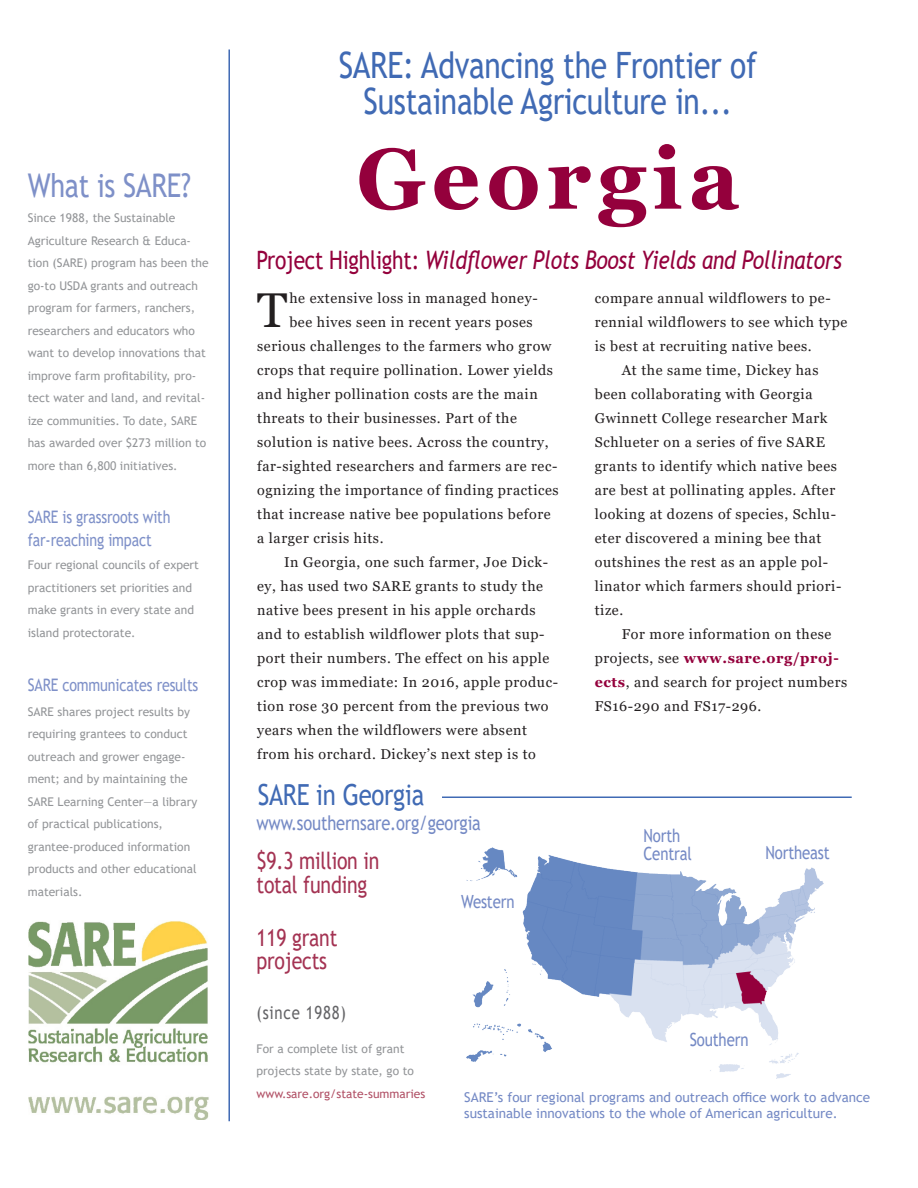
<style>
.page{position:relative;width:918px;height:1188px;background:#fff}
.page>*{position:absolute;margin:0;border:0;box-sizing:border-box;transform-origin:0 0}
.t1{font:700 85.5px "Georgia";letter-spacing:.07em;color:#94003c}
.t2{font:48.9px "Georgia";color:#231f20}
.t3{font:36.3px "Trebuchet MS";letter-spacing:-.01em;color:#406ab4;scale:.83 1}
.t4{font:32.7px "Trebuchet MS";letter-spacing:-.01em;color:#7e90c8;scale:.83 1}
.t5{font:29.1px "Trebuchet MS";letter-spacing:-.01em;color:#406ab4;scale:.83 1}
.t6{font:italic 25.35px "Trebuchet MS";letter-spacing:-.01em;color:#94003c;scale:.83 1}
.t7{font:23.55px/23.4px "Trebuchet MS";letter-spacing:-.01em;color:#a43353;scale:.83 1}
.t8{font:19.95px "Trebuchet MS";letter-spacing:-.01em;color:#758ac5;scale:.83 1}
.t9{font:18.15px/18px "Trebuchet MS";letter-spacing:-.01em;color:#758ac5;scale:.83 1}
.t10{font:18.15px "Trebuchet MS";letter-spacing:.05em;color:#656568;scale:.83 1}
.t11{font:17.25px "Trebuchet MS";letter-spacing:-.01em;color:#7e90c8;scale:.83 1}
.t12{font:14.25px "Georgia";letter-spacing:.04em;color:#231f20}
.t13{font:700 14.25px "Georgia";letter-spacing:.04em;color:#94003c}
.t14{font:13.5px/16.5px "Trebuchet MS";color:#758ac5}
.t15{font:12px/22.5px "Trebuchet MS";color:#939598}
.t16{font:12px "Trebuchet MS";color:#b15166}
.s1{font-style:normal}
.s2{font-weight:400;color:#231f20}
.s3{font-weight:700;color:#94003c}
</style>
<div class="page">
<img style="left:467px;top:848px;width:356px;height:230px">
<hr style="left:432px;top:796px;width:420px;height:2px;background:#406ab4">
<div style="left:258px;top:788px;width:183px;height:30px;background:#fff"></div>
<hr style="left:228px;top:50px;width:2px;height:1071px;background:#406ab4">
<img style="left:28px;top:921px;width:181px;height:199px">
<p class="t4" style="left:28px;top:165px;width:198px">What is SARE?</p>
<p class="t15" style="left:28px;top:207px;width:182px">Since 1988, the Sustainable<br>Agriculture Research &amp; Educa&shy;tion (SARE) program has been the go-to USDA grants and outreach program for farmers, ranchers, researchers and educators who want to develop innovations that improve farm profitability, pro&shy;tect water and land, and revital&shy;ize communities. To date, SARE has awarded over $273 million to more than 6,800 initiatives.</p>
<p class="t11" style="left:28px;top:506px;width:174px">SARE is grassroots with</p>
<p class="t11" style="left:28px;top:529px;width:151px">far-reaching impact</p>
<p class="t15" style="left:28px;top:553px;width:173px">Four regional councils of expert practitioners set priorities and make grants in every state and island protectorate.</p>
<p class="t11" style="left:28px;top:674px;width:207px">SARE communicates results</p>
<p class="t15" style="left:28px;top:700px;width:171px">SARE shares project results by requiring grantees to conduct outreach and grower engage&shy;ment; and by maintaining the<br>SARE Learning Center—a library of practical publications, grantee-produced information products and other educational materials.</p>
<p class="t3" style="left:339px;top:42px;width:506px">SARE: Advancing the Frontier of</p>
<p class="t3" style="left:364px;top:78px;width:445px">Sustainable Agriculture in...</p>
<p class="t1" style="left:356px;top:124px;width:385px">Georgia</p>
<p class="t6" style="left:257px;top:244px;width:707px"><span class="s1">Project Highlight:</span> Wildflower Plots Boost Yields and Pollinators</p>
<p class="t12" style="left:595px;top:289px;width:237px">compare annual wildflowers to pe-</p>
<p class="t12" style="left:595px;top:313px;width:254px">rennial wildflowers to see which type</p>
<p class="t12" style="left:595px;top:337px;width:218px">is best at recruiting native bees.</p>
<p class="t12" style="left:622px;top:361px;width:198px">At the same time, Dickey has</p>
<p class="t12" style="left:595px;top:385px;width:219px">been collaborating with Georgia</p>
<p class="t12" style="left:595px;top:409px;width:234px">Gwinnett College researcher Mark</p>
<p class="t12" style="left:595px;top:433px;width:232px">Schlueter on a series of five SARE</p>
<p class="t12" style="left:595px;top:457px;width:244px">grants to identify which native bees</p>
<p class="t12" style="left:595px;top:481px;width:242px">are best at pollinating apples. After</p>
<p class="t12" style="left:595px;top:505px;width:243px">looking at dozens of species, Schlu-</p>
<p class="t12" style="left:595px;top:529px;width:228px">eter discovered a mining bee that</p>
<p class="t12" style="left:595px;top:553px;width:235px">outshines the rest as an apple pol-</p>
<p class="t12" style="left:595px;top:577px;width:248px">linator which farmers should priori-</p>
<p class="t12" style="left:595px;top:601px;width:30px">tize.</p>
<p class="t12" style="left:622px;top:625px;width:211px">For more information on these</p>
<p class="t13" style="left:595px;top:649px;width:245px"><span class="s2">projects, see</span> www.sare.org/proj-</p>
<p class="t12" style="left:595px;top:673px;width:254px"><span class="s3">ects</span>, and search for project numbers</p>
<p class="t12" style="left:595px;top:697px;width:168px">FS16-290 and FS17-296.</p>
<p class="t2" style="left:257px;top:281px;width:32px">T</p>
<p class="t12" style="left:289px;top:290px;width:250px">he extensive loss in managed honey-</p>
<p class="t12" style="left:289px;top:314px;width:245px">bee hives seen in recent years poses</p>
<p class="t12" style="left:257px;top:338px;width:296px">serious challenges to the farmers who grow</p>
<p class="t12" style="left:257px;top:362px;width:297px">crops that require pollination. Lower yields</p>
<p class="t12" style="left:257px;top:386px;width:282px">and higher pollination costs are the main</p>
<p class="t12" style="left:257px;top:410px;width:261px">threats to their businesses. Part of the</p>
<p class="t12" style="left:257px;top:434px;width:293px">solution is native bees. Across the country,</p>
<p class="t12" style="left:257px;top:458px;width:302px">far-sighted researchers and farmers are rec-</p>
<p class="t12" style="left:257px;top:482px;width:303px">ognizing the importance of finding practices</p>
<p class="t12" style="left:257px;top:506px;width:295px">that increase native bee populations before</p>
<p class="t12" style="left:257px;top:530px;width:128px">a larger crisis hits.</p>
<p class="t12" style="left:284px;top:554px;width:265px">In Georgia, one such farmer, Joe Dick-</p>
<p class="t12" style="left:257px;top:578px;width:287px">ey, has used two SARE grants to study the</p>
<p class="t12" style="left:257px;top:602px;width:280px">native bees present in his apple orchards</p>
<p class="t12" style="left:257px;top:626px;width:289px">and to establish wildflower plots that sup-</p>
<p class="t12" style="left:257px;top:650px;width:294px">port their numbers. The effect on his apple</p>
<p class="t12" style="left:257px;top:674px;width:302px">crop was immediate: In 2016, apple produc-</p>
<p class="t12" style="left:257px;top:698px;width:293px">tion rose 30 percent from the previous two</p>
<p class="t12" style="left:257px;top:722px;width:271px">years when the wildflowers were absent</p>
<p class="t12" style="left:257px;top:746px;width:280px">from his orchard. Dickey’s next step is to</p>
<p class="t5" style="left:258px;top:777px;width:202px">SARE in Georgia</p>
<p class="t8" style="left:256px;top:811px;width:272px">www.southernsare.org/georgia</p>
<p class="t7" style="left:256px;top:849px;width:150px">$9.3 million in total funding</p>
<p class="t7" style="left:256px;top:926px;width:99px">119 grant projects</p>
<p class="t10" style="left:256px;top:1001px;width:109px">(since 1988)</p>
<p class="t9" style="left:461px;top:892px;width:66px">Western</p>
<p class="t9" style="left:644px;top:826px;width:60px">North<br>Central</p>
<p class="t9" style="left:765px;top:844px;width:79px">Northeast</p>
<p class="t15" style="left:256px;top:1037px;width:159px">For a complete list of grant projects state by state, go to</p>
<p class="t16" style="left:256px;top:1086px;width:170px">www.sare.org/state-summaries</p>
<p class="t9" style="left:690px;top:1030px;width:72px">Southern</p>
<p class="t14" style="left:464px;top:1089px;width:408px">SARE’s four regional programs and outreach office work to advance sustainable innovations to the whole of American agriculture.</p>
</div>
